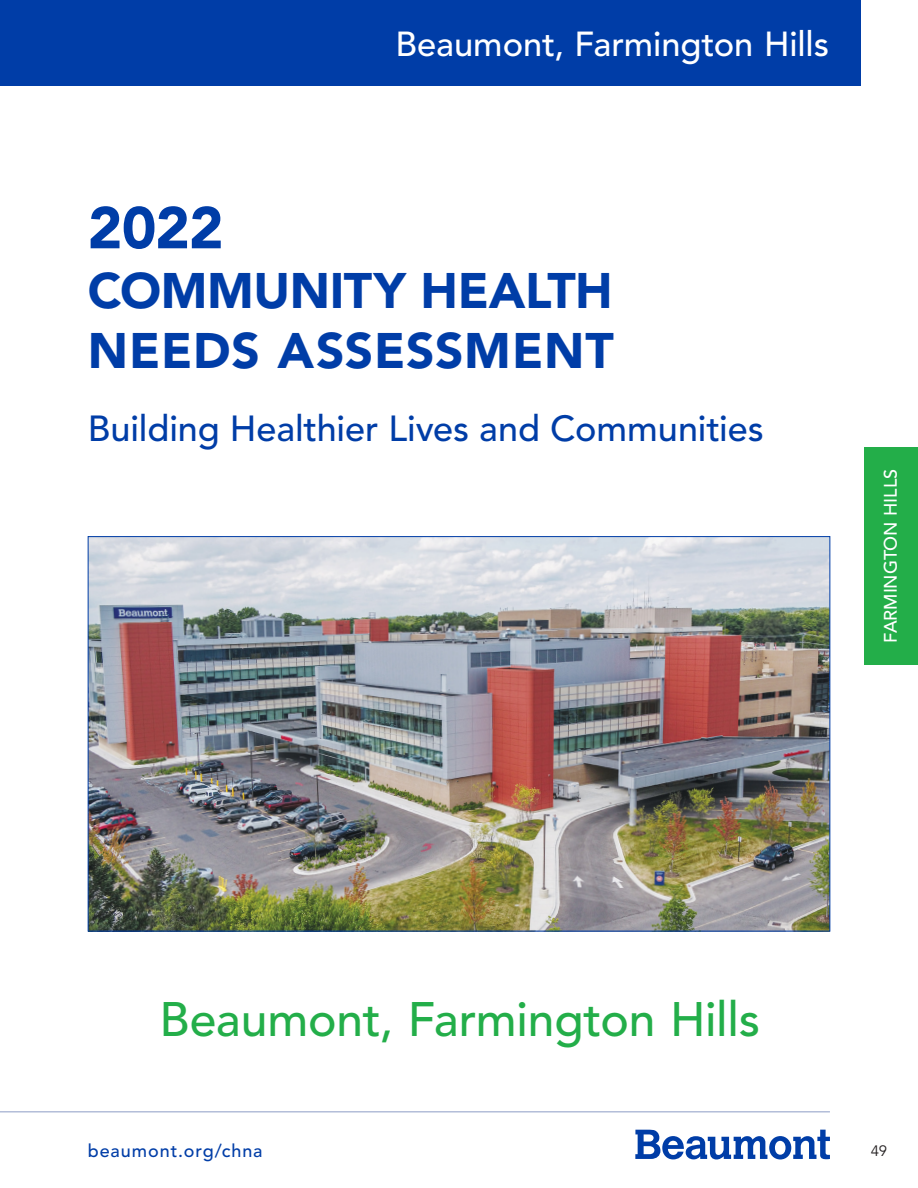
<style>
.page{position:relative;width:918px;height:1188px;background:#fff}
.page>*{position:absolute;margin:0;border:0;box-sizing:border-box;transform-origin:0 0}
.t1{font:900 58.5px "Avenir LT Std";color:#003da7}
.t2{font:900 49.5px/59.8px "Avenir LT Std";letter-spacing:.005em;color:#003da7}
.t3{font:500 48px "Avenir LT Std";letter-spacing:-.005em;color:#23ae49}
.t4{font:500 36px "Avenir LT Std";color:#003da7}
.t5{font:500 34.5px "Avenir LT Std";color:#fff}
.t6{font:500 18px "Avenir LT Std";letter-spacing:.055em;color:#003da7}
.t7{font:500 18px "Avenir LT Std";letter-spacing:-.005em;color:#fff}
.t8{font:15px "Avenir LT Std";color:#231f20}
</style>
<div class="page">
<svg style="left:635px;top:1130px;width:195px;height:29px"></svg>
<div style="left:0;top:0;width:861px;height:86px;background:#003da7"></div>
<div style="left:864px;top:447px;width:54px;height:217px;background:#23ae49"></div>
<hr style="left:0;top:1111px;width:830px;height:1px;background:#8c9cc6">
<img style="left:90px;top:538px;width:738px;height:392px">
<p class="t5" style="left:395px;top:24px;width:435px">Beaumont, Farmington Hills</p>
<h1 class="t1" style="left:88px;top:193px;width:137px">2022</h1>
<h2 class="t2" style="left:88px;top:261px;width:528px">COMMUNITY HEALTH<br>NEEDS ASSESSMENT</h2>
<p class="t4" style="left:88px;top:408px;width:678px">Building Healthier Lives and Communities</p>
<p class="t7" style="left:880px;top:643px;width:176px;rotate:-90deg">FARMINGTON HILLS</p>
<h3 class="t3" style="left:160px;top:992px;width:602px">Beaumont, Farmington Hills</h3>
<p class="t6" style="left:88px;top:1141px;width:176px">beaumont.org/chna</p>
<p class="t8" style="left:871px;top:1142px;width:18px">49</p>
</div>
